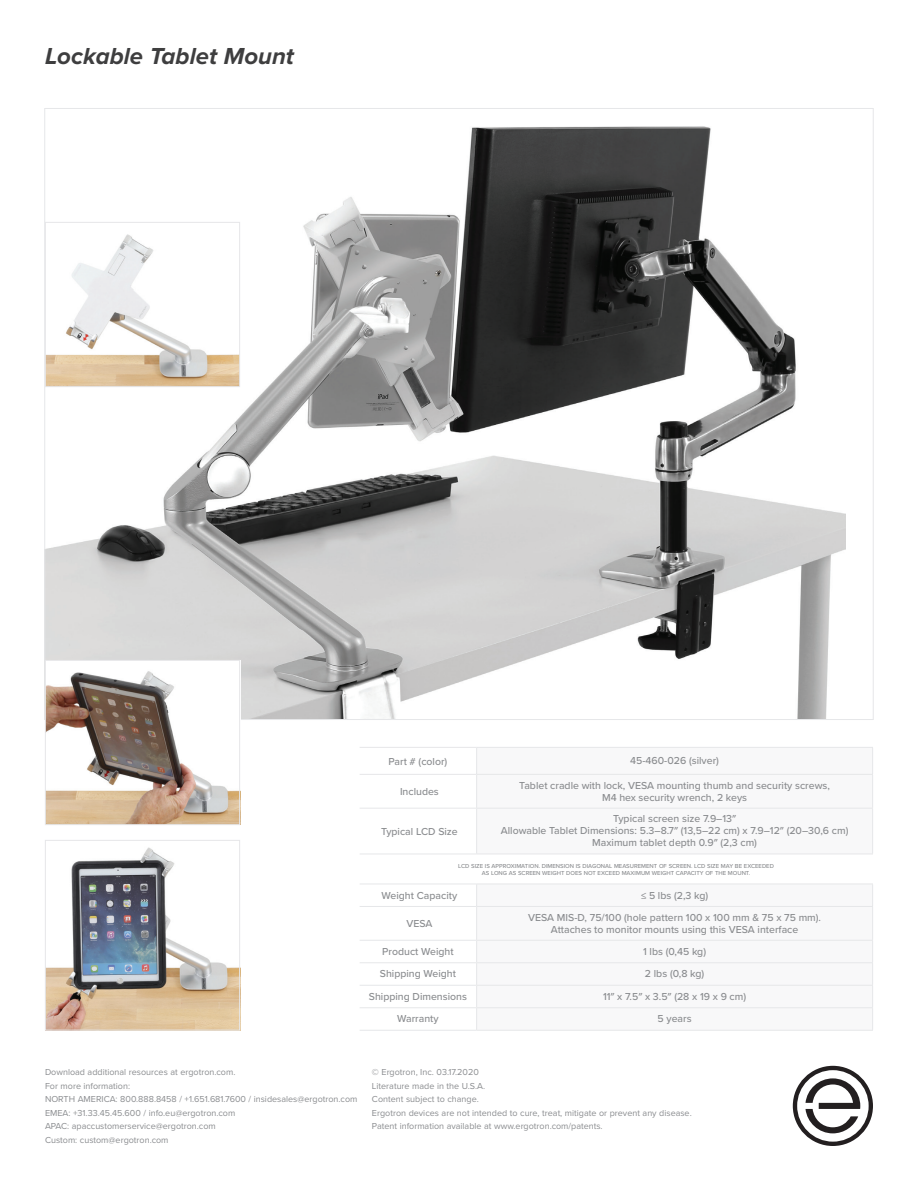
<style>
.page{position:relative;width:918px;height:1188px;background:#fff}
.page>*{position:absolute;margin:0;border:0;box-sizing:border-box;transform-origin:0 0}
.t1{font:italic 700 24px "Proxima Nova";color:#3e3e3f}
.t2{font:500 10.5px/12px "Proxima Nova";color:#8a8c8f;text-align:center}
.t3{font:9px/13.5px "Proxima Nova";color:#8a8c8f}
.t4{font:500 6px/7.5px "Proxima Nova";color:#8a8c8f;text-align:center}
</style>
<div class="page">
<img style="left:46px;top:126px;width:799px;height:592px">
<svg style="left:477px;top:773px;width:396px;height:257px"></svg>
<hr style="left:476px;top:907px;width:1px;height:33px;background:#e6e7e9">
<hr style="left:872px;top:907px;width:1px;height:33px;background:#e6e7e9">
<hr style="left:477px;top:747px;width:396px;height:1px;background:#e6e7e9">
<svg style="left:476px;top:748px;width:1px;height:26px"></svg>
<svg style="left:872px;top:748px;width:1px;height:26px"></svg>
<hr style="left:477px;top:774px;width:396px;height:1px;background:#e6e7e9">
<hr style="left:476px;top:775px;width:1px;height:33px;background:#e6e7e9">
<hr style="left:872px;top:775px;width:1px;height:33px;background:#e6e7e9">
<hr style="left:477px;top:808px;width:396px;height:1px;background:#e6e7e9">
<hr style="left:476px;top:809px;width:1px;height:45px;background:#e6e7e9">
<hr style="left:872px;top:809px;width:1px;height:45px;background:#e6e7e9">
<hr style="left:477px;top:854px;width:396px;height:1px;background:#e6e7e9">
<hr style="left:477px;top:884px;width:396px;height:1px;background:#e6e7e9">
<svg style="left:476px;top:885px;width:1px;height:21px"></svg>
<svg style="left:872px;top:885px;width:1px;height:21px"></svg>
<hr style="left:477px;top:906px;width:396px;height:1px;background:#e6e7e9">
<hr style="left:477px;top:940px;width:396px;height:1px;background:#e6e7e9">
<hr style="left:477px;top:962px;width:396px;height:1px;background:#e6e7e9">
<hr style="left:477px;top:985px;width:396px;height:1px;background:#e6e7e9">
<hr style="left:477px;top:1007px;width:396px;height:1px;background:#e6e7e9">
<svg style="left:476px;top:941px;width:1px;height:89px"></svg>
<svg style="left:872px;top:941px;width:1px;height:89px"></svg>
<hr style="left:477px;top:1030px;width:396px;height:1px;background:#e6e7e9">
<hr style="left:360px;top:747px;width:117px;height:1px;background:#e6e7e9">
<hr style="left:360px;top:774px;width:117px;height:1px;background:#e6e7e9">
<hr style="left:360px;top:808px;width:117px;height:1px;background:#e6e7e9">
<hr style="left:360px;top:854px;width:117px;height:1px;background:#e6e7e9">
<hr style="left:360px;top:884px;width:117px;height:1px;background:#e6e7e9">
<hr style="left:360px;top:906px;width:117px;height:1px;background:#e6e7e9">
<hr style="left:360px;top:940px;width:117px;height:1px;background:#e6e7e9">
<hr style="left:360px;top:962px;width:117px;height:1px;background:#e6e7e9">
<hr style="left:360px;top:985px;width:117px;height:1px;background:#e6e7e9">
<hr style="left:360px;top:1007px;width:117px;height:1px;background:#e6e7e9">
<hr style="left:360px;top:1030px;width:117px;height:1px;background:#e6e7e9">
<svg style="left:793px;top:1066px;width:80px;height:80px"></svg>
<img style="left:47px;top:847px;width:191px;height:181px">
<div style="left:45px;top:840px;width:195px;height:190px;border:1px solid #e6e7e9"></div>
<img style="left:47px;top:662px;width:191px;height:161px">
<div style="left:45px;top:660px;width:195px;height:165px;border:1px solid #e6e7e9"></div>
<img style="left:47px;top:224px;width:191px;height:161px">
<div style="left:45px;top:222px;width:195px;height:165px;border:1px solid #e6e7e9"></div>
<h1 class="t1" style="left:45px;top:38px;width:251px">Lockable Tablet Mount</h1>
<p class="t2" style="left:389px;top:755px;width:60px">Part # (color)</p>
<p class="t2" style="left:630px;top:754px;width:90px">45-460-026 (silver)</p>
<p class="t2" style="left:400px;top:786px;width:40px">Includes</p>
<p class="t2" style="left:519px;top:779px;width:312px">Tablet cradle with lock, VESA mounting thumb and security screws,<br>M4 hex security wrench, 2 keys</p>
<p class="t2" style="left:381px;top:825px;width:78px">Typical LCD Size</p>
<p class="t2" style="left:501px;top:813px;width:349px">Typical screen size 7.9–13″<br>Allowable Tablet Dimensions: 5.3–8.7″ (13,5–22 cm) x 7.9–12″ (20–30,6 cm)<br>Maximum tablet depth 0.9″ (2,3 cm)</p>
<p class="t4" style="left:458px;top:862px;width:317px">LCD SIZE IS APPROXIMATION. DIMENSION IS DIAGONAL MEASUREMENT OF SCREEN. LCD SIZE MAY BE EXCEEDED<br>AS LONG AS SCREEN WEIGHT DOES NOT EXCEED MAXIMUM WEIGHT CAPACITY OF THE MOUNT.</p>
<p class="t2" style="left:382px;top:889px;width:77px">Weight Capacity</p>
<p class="t2" style="left:641px;top:889px;width:69px">≤ 5 lbs (2,3 kg)</p>
<p class="t2" style="left:406px;top:917px;width:28px">VESA</p>
<p class="t2" style="left:528px;top:911px;width:295px">VESA MIS-D, 75/100 (hole pattern 100 x 100 mm &amp; 75 x 75 mm).<br>Attaches to monitor mounts using this VESA interface</p>
<p class="t2" style="left:382px;top:945px;width:73px">Product Weight</p>
<p class="t2" style="left:643px;top:945px;width:64px">1 lbs (0,45 kg)</p>
<p class="t2" style="left:380px;top:968px;width:78px">Shipping Weight</p>
<p class="t2" style="left:645px;top:968px;width:61px">2 lbs (0,8 kg)</p>
<p class="t2" style="left:369px;top:990px;width:100px">Shipping Dimensions</p>
<p class="t2" style="left:603px;top:990px;width:145px">11″ x 7.5″ x 3.5″ (28 x 19 x 9 cm)</p>
<p class="t2" style="left:397px;top:1013px;width:43px">Warranty</p>
<p class="t2" style="left:658px;top:1013px;width:36px">5 years</p>
<p class="t3" style="left:45px;top:1065px;width:314px">Download additional resources at ergotron.com.<br>For more information:<br>NORTH AMERICA: 800.888.8458 / +1.651.681.7600 / insidesales@ergotron.com EMEA: +31.33.45.45.600 / info.eu@ergotron.com<br>APAC: apaccustomerservice@ergotron.com<br>Custom: custom@ergotron.com</p>
<p class="t3" style="left:372px;top:1065px;width:321px">© Ergotron, Inc. 03.17.2020<br>Literature made in the U.S.A.<br>Content subject to change.<br>Ergotron devices are not intended to cure, treat, mitigate or prevent any disease.<br>Patent information available at www.ergotron.com/patents.</p>
</div>
